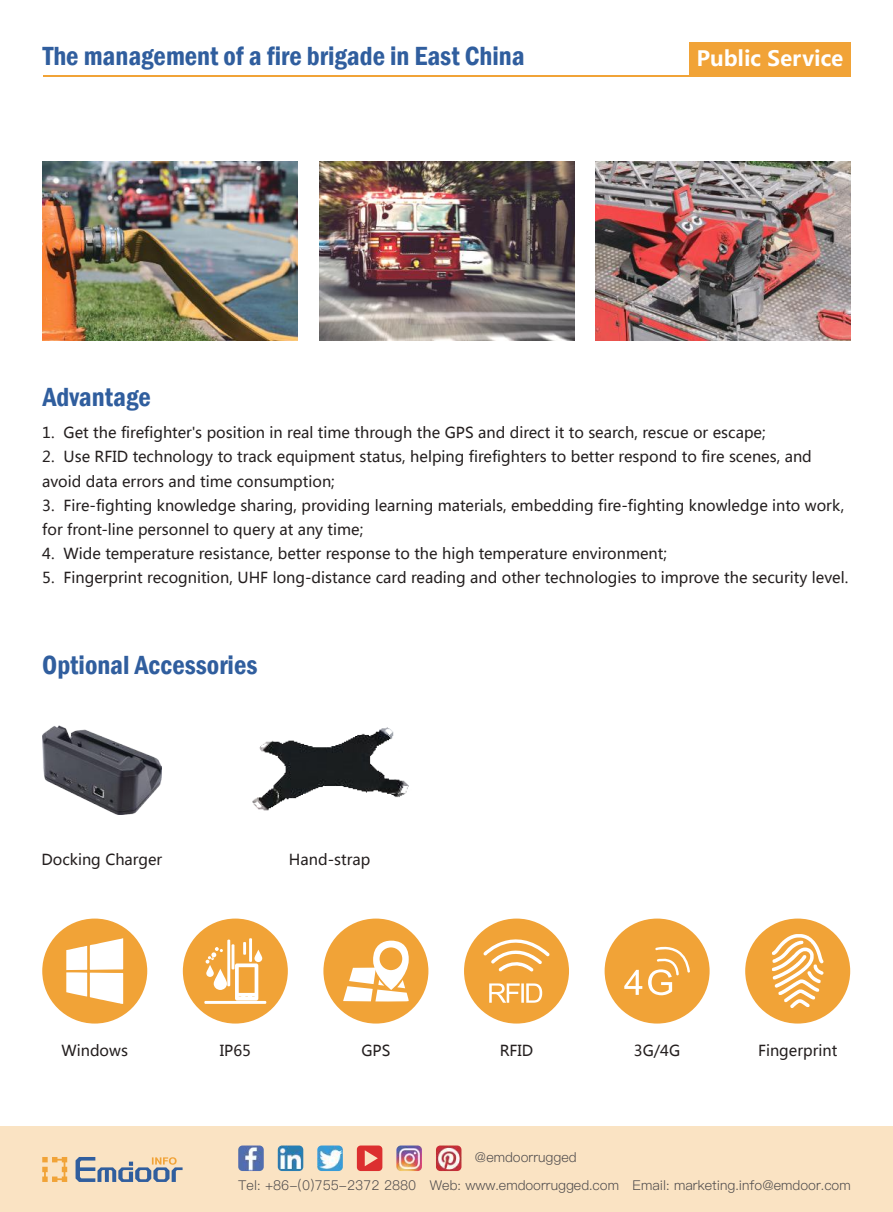
<style>
.page{position:relative;width:893px;height:1212px;background:#fff}
.page>*{position:absolute;margin:0;border:0;box-sizing:border-box;transform-origin:0 0}
.t1{font:600 condensed 27px "Franklin Gothic";color:#305e9e}
.t2{font:700 21px "Microsoft Ya Hei";color:#fff}
.t3{font:15px/24px "Microsoft Ya Hei";color:#241f1f}
.t4{font:13.5px "Ping Fang SC Regular";color:#4e4b4c}
</style>
<div class="page">
<div style="left:605px;top:918px;width:105px;height:105px;background:#f1a337;border-radius:50%"></div>
<svg style="left:624px;top:946px;width:66px;height:49px"></svg>
<div style="left:183px;top:918px;width:105px;height:105px;background:#f1a337;border-radius:50%"></div>
<svg style="left:204px;top:938px;width:62px;height:66px"></svg>
<div style="left:323px;top:918px;width:105px;height:105px;background:#f1a337;border-radius:50%"></div>
<svg style="left:343px;top:941px;width:66px;height:60px"></svg>
<div style="left:464px;top:918px;width:105px;height:105px;background:#f1a337;border-radius:50%"></div>
<img style="left:252px;top:727px;width:157px;height:84px">
<img style="left:42px;top:726px;width:119px;height:89px">
<div style="left:0;top:1127px;width:893px;height:85px;background:#fae3c3"></div>
<svg style="left:76px;top:1157px;width:107px;height:25px"></svg>
<svg style="left:42px;top:1157px;width:25px;height:25px"></svg>
<svg style="left:357px;top:1145px;width:25px;height:26px"></svg>
<img style="left:238px;top:1145px;width:26px;height:26px">
<img style="left:278px;top:1145px;width:25px;height:26px">
<img style="left:317px;top:1145px;width:26px;height:26px">
<img style="left:396px;top:1145px;width:26px;height:26px">
<img style="left:436px;top:1145px;width:25px;height:26px">
<div style="left:689px;top:43px;width:162px;height:34px;background:#f1a337"></div>
<hr style="left:43px;top:75px;width:689px;height:2px;background:#f1a337">
<div style="left:42px;top:918px;width:105px;height:105px;background:#f1a337;border-radius:50%"></div>
<svg style="left:66px;top:938px;width:57px;height:66px"></svg>
<div style="left:745px;top:918px;width:105px;height:105px;background:#f1a337;border-radius:50%"></div>
<img style="left:42px;top:162px;width:256px;height:178px">
<img style="left:319px;top:162px;width:255px;height:178px">
<img style="left:596px;top:162px;width:255px;height:178px">
<svg style="left:483px;top:923px;width:67px;height:48px"></svg>
<svg style="left:489px;top:983px;width:53px;height:20px"></svg>
<svg style="left:772px;top:934px;width:51px;height:74px"></svg>
<h1 class="t1" style="left:43px;top:38px;width:483px">The management of a fire brigade in East China</h1>
<h2 class="t2" style="left:696px;top:44px;width:148px">Public Service</h2>
<h1 class="t1" style="left:43px;top:378px;width:110px">Advantage</h1>
<p class="t3" style="left:42px;top:421px;width:725px">1. Get the firefighter's position in real time through the GPS and direct it to search, rescue or escape;</p>
<p class="t3" style="left:42px;top:445px;width:771px">2. Use RFID technology to track equipment status, helping firefighters to better respond to fire scenes, and avoid data errors and time consumption;</p>
<p class="t3" style="left:42px;top:493px;width:804px">3. Fire-fighting knowledge sharing, providing learning materials, embedding fire-fighting knowledge into work, for front-line personnel to query at any time;</p>
<p class="t3" style="left:42px;top:541px;width:626px">4. Wide temperature resistance, better response to the high temperature environment;</p>
<p class="t3" style="left:42px;top:565px;width:807px">5. Fingerprint recognition, UHF long-distance card reading and other technologies to improve the security level.</p>
<h1 class="t1" style="left:42px;top:646px;width:217px">Optional Accessories</h1>
<p class="t3" style="left:41px;top:847px;width:122px">Docking Charger</p>
<p class="t3" style="left:289px;top:847px;width:83px">Hand-strap</p>
<p class="t3" style="left:62px;top:1038px;width:68px">Windows</p>
<p class="t3" style="left:758px;top:1038px;width:81px">Fingerprint</p>
<p class="t3" style="left:220px;top:1038px;width:33px">IP65</p>
<p class="t3" style="left:361px;top:1038px;width:30px">GPS</p>
<p class="t3" style="left:500px;top:1038px;width:35px">RFID</p>
<p class="t3" style="left:634px;top:1038px;width:48px">3G/4G</p>
<p class="t4" style="left:475px;top:1149px;width:103px">@emdoorrugged</p>
<p class="t4" style="left:238px;top:1177px;width:614px">Tel: +86-(0)755-2372 2880 Web: www.emdoorrugged.com Email: marketing.info@emdoor.com</p>
</div>
